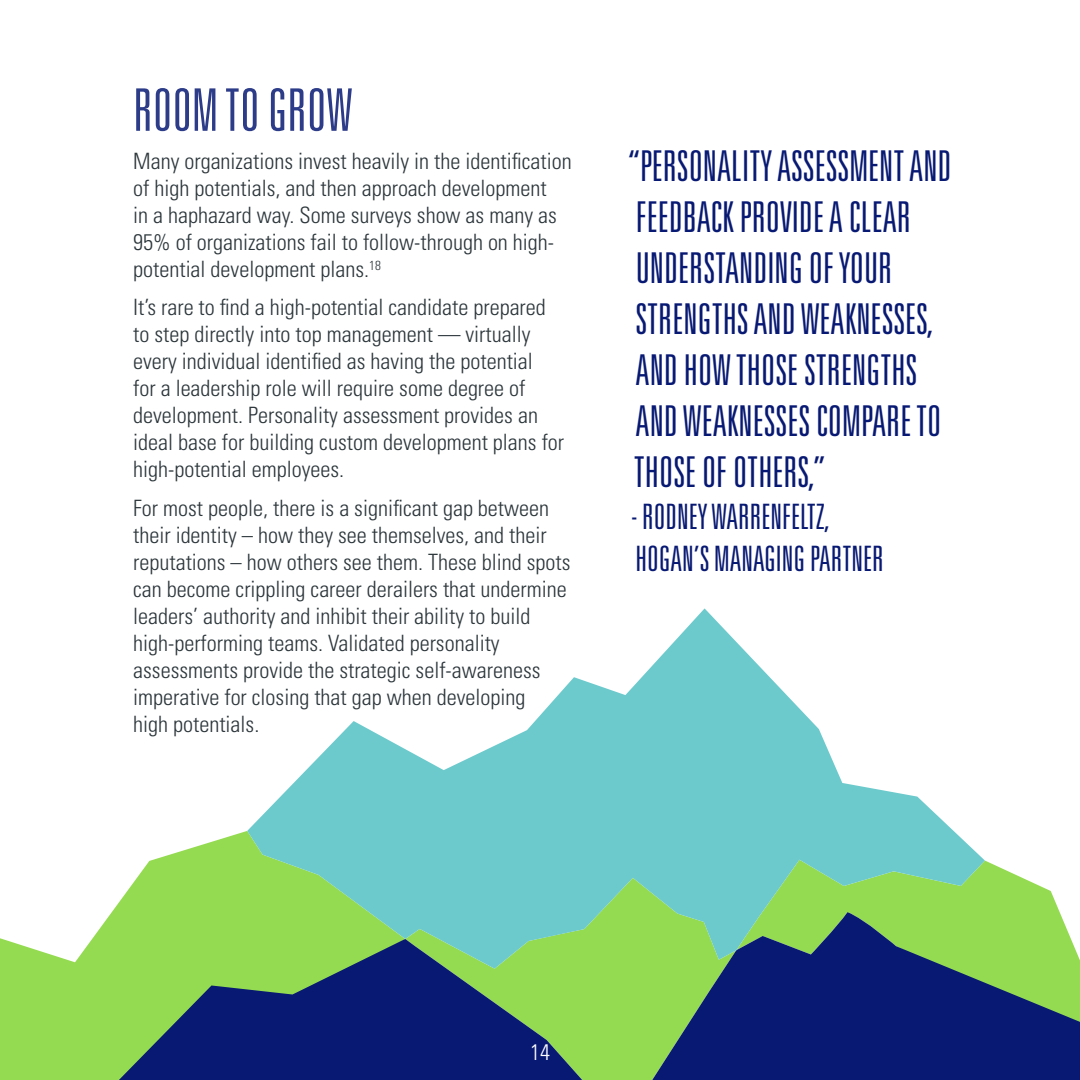
<style>
.page{position:relative;width:1080px;height:1080px;background:#fff}
.page>*{position:absolute;margin:0;border:0;box-sizing:border-box;transform-origin:0 0}
.t1{font:300 ultra-condensed 58.75px "Univers";color:#2d3c88}
.t2{font:300 ultra-condensed 42.5px/51px "Univers";color:#081973}
.t3{font:300 ultra-condensed 35px/42px "Univers";color:#081973}
.t4{font:300 condensed 22.5px/27px "Univers";color:#2c363b}
.t5{font:300 condensed 22.5px "Univers";color:#fff}
</style>
<div class="page">
<svg style="left:0;top:831px;width:247px;height:249px;fill:#94db51"></svg>
<svg style="left:985px;top:860px;width:75px;height:52px;fill:#94db51"></svg>
<div style="left:607px;top:969px;width:28px;height:111px;background:#94db51"></div>
<svg style="left:101px;top:939px;width:506px;height:141px;background:#406665"></svg>
<svg style="left:635px;top:912px;width:445px;height:168px;background:#2e4d6b"></svg>
<svg style="left:247px;top:608px;width:738px;height:361px"></svg>
<p class="t1" style="left:133px;top:79px;width:221px">ROOM TO GROW</p>
<p class="t4" style="left:133px;top:148px;width:440px">Many organizations invest heavily in the identification of high potentials, and then approach development<br>in a haphazard way. Some surveys show as many as 95% of organizations fail to follow-through on high&shy;potential development plans.<sup>18</sup></p>
<p class="t4" style="left:133px;top:294px;width:432px">It’s rare to find a high-potential candidate prepared to step directly into top management — virtually every individual identified as having the potential<br>for a leadership role will require some degree of development. Personality assessment provides an ideal base for building custom development plans for high-potential employees.</p>
<p class="t4" style="left:133px;top:494px;width:439px">For most people, there is a significant gap between their identity – how they see themselves, and their reputations – how others see them. These blind spots can become crippling career derailers that undermine leaders’ authority and inhibit their ability to build high-performing teams. Validated personality assessments provide the strategic self-awareness imperative for closing that gap when developing<br>high potentials.</p>
<p class="t2" style="left:628px;top:140px;width:325px">“PERSONALITY ASSESSMENT AND<br>FEEDBACK PROVIDE A CLEAR<br>UNDERSTANDING OF YOUR<br>STRENGTHS AND WEAKNESSES,<br>AND HOW THOSE STRENGTHS<br>AND WEAKNESSES COMPARE TO<br>THOSE OF OTHERS,”</p>
<p class="t3" style="left:631px;top:495px;width:254px">- RODNEY WARRENFELTZ,<br>HOGAN’S MANAGING PARTNER</p>
<p class="t5" style="left:530px;top:1038px;width:21px">14</p>
</div>
